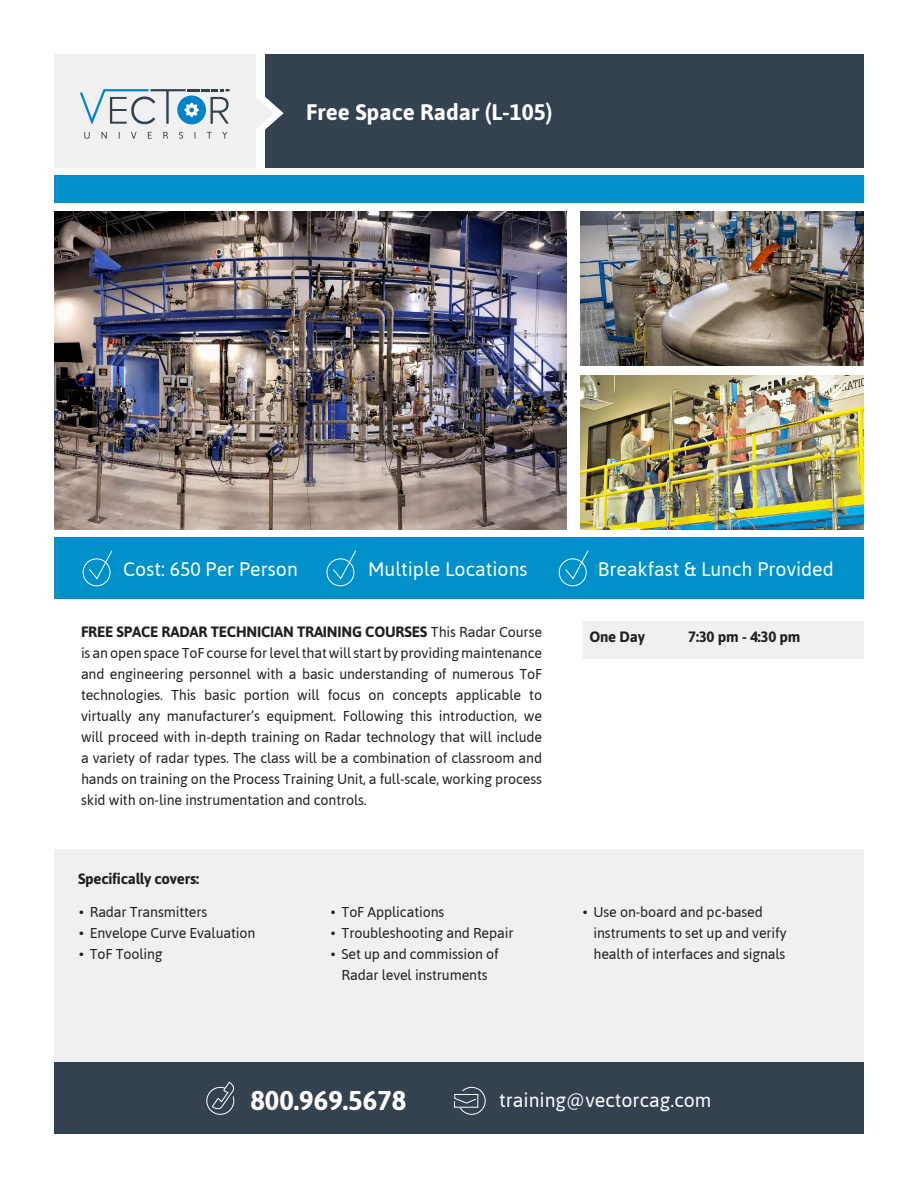
<style>
.page{position:relative;width:918px;height:1188px;background:#fff}
.page>*{position:absolute;margin:0;border:0;box-sizing:border-box;transform-origin:0 0}
.t1{font:700 27.15px "Asap";color:#fff}
.t2{font:700 22.5px "Asap";color:#fff}
.t3{font:19.5px "Asap";color:#fff}
.t4{font:700 15px "Asap";letter-spacing:-.015em;color:#231f20}
.t5{font:14.25px/21px "Asap";letter-spacing:-.01em;color:#231f20;text-align:justify}
.s1{font-weight:400;font-size:14.25px}
</style>
<div class="page">
<img style="left:54px;top:211px;width:513px;height:318px">
<img style="left:580px;top:212px;width:284px;height:153px">
<img style="left:580px;top:376px;width:284px;height:153px">
<div style="left:54px;top:849px;width:810px;height:214px;background:#f0f0f1"></div>
<div style="left:54px;top:176px;width:810px;height:27px;background:#0090ca"></div>
<div style="left:54px;top:538px;width:810px;height:61px;background:#0090ca"></div>
<div style="left:54px;top:1063px;width:810px;height:71px;background:#34414f"></div>
<div style="left:266px;top:54px;width:598px;height:113px;background:#34414f"></div>
<div style="left:54px;top:54px;width:202px;height:113px;background:#f0f0f1"></div>
<svg style="left:256px;top:83px;width:28px;height:60px"></svg>
<svg style="left:84px;top:132px;width:6px;height:7px"></svg>
<svg style="left:102px;top:132px;width:5px;height:7px"></svg>
<svg style="left:131px;top:132px;width:6px;height:7px"></svg>
<svg style="left:148px;top:132px;width:4px;height:7px"></svg>
<svg style="left:163px;top:132px;width:5px;height:7px"></svg>
<svg style="left:179px;top:132px;width:4px;height:7px"></svg>
<svg style="left:207px;top:132px;width:5px;height:7px"></svg>
<svg style="left:222px;top:132px;width:5px;height:7px"></svg>
<svg style="left:80px;top:88px;width:151px;height:36px"></svg>
<div style="left:458px;top:1087px;width:28px;height:28px;border:1px solid #fff;border-radius:50%"></div>
<div style="left:454px;top:1091px;width:14px;height:17px;background:#34414f"></div>
<svg style="left:454px;top:1094px;width:25px;height:14px"></svg>
<div style="left:206px;top:1087px;width:28px;height:28px;border:1px solid #fff;border-radius:50%"></div>
<svg style="left:211px;top:1081px;width:24px;height:29px"></svg>
<div style="left:583px;top:621px;width:281px;height:38px;background:#f0f0f1"></div>
<div style="left:83px;top:558px;width:27px;height:28px;border:1px solid #fff;border-radius:50%"></div>
<svg style="left:88px;top:550px;width:25px;height:30px"></svg>
<div style="left:327px;top:558px;width:27px;height:28px;border:1px solid #fff;border-radius:50%"></div>
<svg style="left:332px;top:550px;width:24px;height:30px"></svg>
<div style="left:559px;top:558px;width:28px;height:28px;border:1px solid #fff;border-radius:50%"></div>
<svg style="left:565px;top:550px;width:24px;height:30px"></svg>
<p class="t2" style="left:306px;top:99px;width:248px">Free Space Radar (L-105)</p>
<p class="t3" style="left:123px;top:557px;width:176px">Cost: 650 Per Person</p>
<p class="t3" style="left:368px;top:557px;width:161px">Multiple Locations</p>
<p class="t3" style="left:598px;top:557px;width:238px">Breakfast &amp; Lunch Provided</p>
<p class="t4" style="left:81px;top:623px;width:463px">FREE SPACE RADAR TECHNICIAN TRAINING COURSES <span class="s1">This Radar Course</span></p>
<p class="t5" style="left:81px;top:642px;width:463px">is an open space ToF course for level that will start by providing maintenance and engineering personnel with a basic understanding of numerous ToF technologies. This basic portion will focus on concepts applicable to virtually any manufacturer’s equipment. Following this introduction, we will proceed with in-depth training on Radar technology that will include a variety of radar types. The class will be a combination of classroom and hands on training on the Process Training Unit, a full-scale, working process skid with on-line instrumentation and controls.</p>
<p class="t4" style="left:78px;top:870px;width:123px">Specifically covers:</p>
<p class="t5" style="left:79px;top:901px;width:130px">• Radar Transmitters</p>
<p class="t5" style="left:79px;top:922px;width:178px">• Envelope Curve Evaluation</p>
<p class="t5" style="left:79px;top:943px;width:85px">• ToF Tooling</p>
<p class="t5" style="left:331px;top:901px;width:115px">• ToF Applications</p>
<p class="t5" style="left:331px;top:922px;width:184px">• Troubleshooting and Repair</p>
<p class="t5" style="left:331px;top:943px;width:170px;text-align:center">• Set up and commission of<br>Radar level instruments</p>
<p class="t4" style="left:589px;top:628px;width:57px">One Day</p>
<p class="t4" style="left:688px;top:628px;width:114px">7:30 pm - 4:30 pm</p>
<p class="t5" style="left:594px;top:901px;width:195px;text-align:left;text-indent:-11px">• Use on-board and pc-based instruments to set up and verify health of interfaces and signals</p>
<p class="t1" style="left:250px;top:1085px;width:158px">800.969.5678</p>
<p class="t3" style="left:499px;top:1087px;width:214px">training@vectorcag.com</p>
</div>
